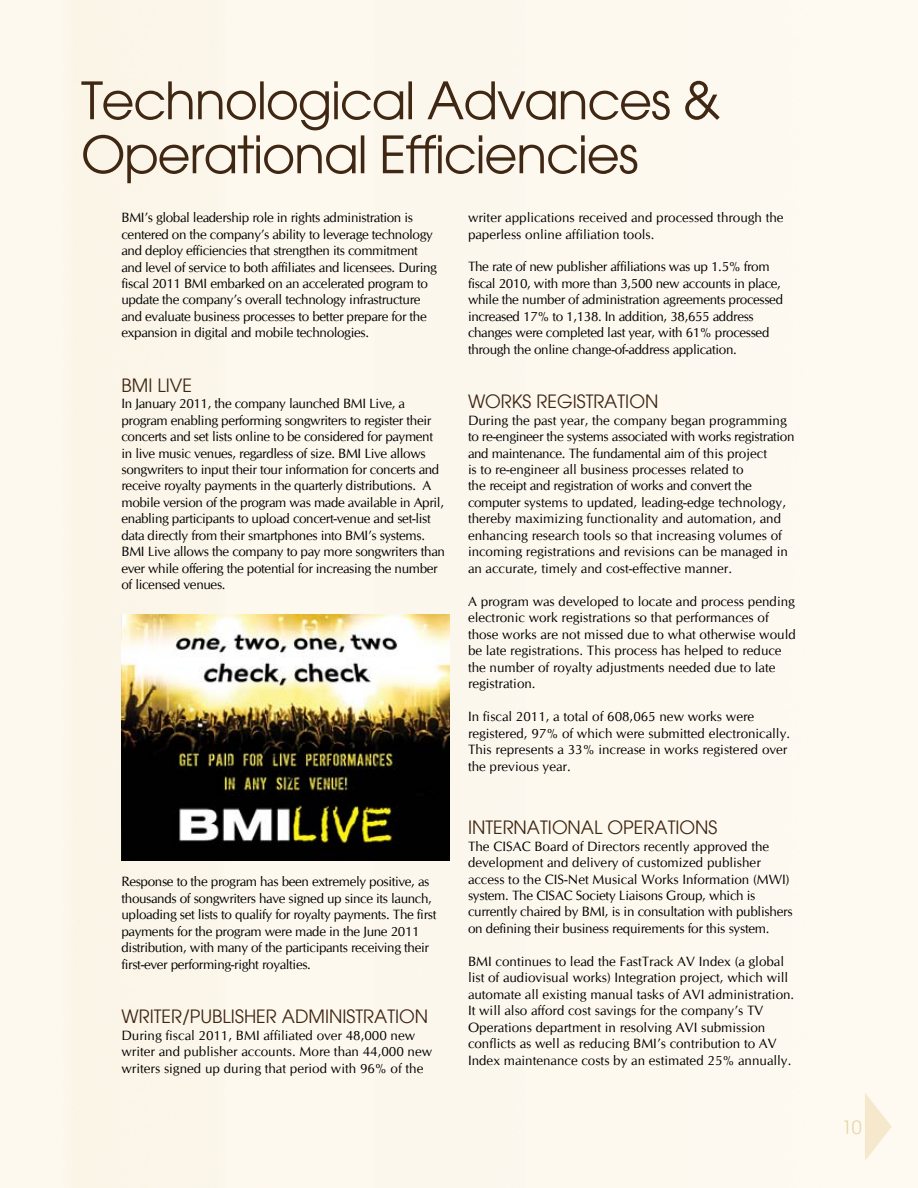
<style>
.page{position:relative;width:918px;height:1188px;background:#fef9ee}
.page>*{position:absolute;margin:0;border:0;box-sizing:border-box;transform-origin:0 0}
.t1{font:51px/54px "Avant Garde";letter-spacing:-.025em;color:#402713}
.t2{font:18px "Avant Garde";color:#402713}
.t3{font:18px "Avant Garde";color:#e6d6aa}
.t4{font:13.5px/16.5px "CG Omega";letter-spacing:-.025em;color:#000}
.t5{font:13.5px/16.5px "CG Omega";color:#000}
</style>
<div class="page">
<svg style="left:865px;top:1093px;width:27px;height:68px"></svg>
<img style="left:122px;top:614px;width:328px;height:246px">
<h1 class="t1" style="left:81px;top:73px;width:641px">TECHNOLOGICAL ADVANCES &amp;<br>OPERATIONAL EFFICIENCIES</h1>
<p class="t4" style="left:122px;top:209px;width:317px">BMI’s global leadership role in rights administration is centered on the company’s ability to leverage technology and deploy efficiencies that strengthen its commitment and level of service to both affiliates and licensees. During fiscal 2011 BMI embarked on an accelerated program to update the company’s overall technology infrastructure and evaluate business processes to better prepare for the expansion in digital and mobile technologies.</p>
<h2 class="t2" style="left:122px;top:374px;width:60px">BMI LIVE</h2>
<p class="t4" style="left:122px;top:395px;width:325px">In January 2011, the company launched BMI Live, a program enabling performing songwriters to register their concerts and set lists online to be considered for payment in live music venues, regardless of size. BMI Live allows songwriters to input their tour information for concerts and receive royalty payments in the quarterly distributions. A mobile version of the program was made available in April, enabling participants to upload concert-venue and set-list data directly from their smartphones into BMI’s systems.<br>BMI Live allows the company to pay more songwriters than ever while offering the potential for increasing the number of licensed venues.</p>
<p class="t5" style="left:468px;top:209px;width:317px">writer applications received and processed through the paperless online affiliation tools.</p>
<p class="t4" style="left:468px;top:259px;width:317px">The rate of new publisher affiliations was up 1.5% from fiscal 2010, with more than 3,500 new accounts in place, while the number of administration agreements processed increased 17% to 1,138. In addition, 38,655 address changes were completed last year, with 61% processed through the online change-of-address application.</p>
<h2 class="t2" style="left:468px;top:391px;width:14px">WORKS</h2>
<h2 class="t2" style="left:536px;top:391px;width:51px">REGISTRAT</h2>
<h2 class="t2" style="left:625px;top:391px;width:19px">ION</h2>
<p class="t5" style="left:468px;top:412px;width:328px">During the past year, the company began programming to re-engineer the systems associated with works registration and maintenance. The fundamental aim of this project<br>is to re-engineer all business processes related to<br>the receipt and registration of works and convert the computer systems to updated, leading-edge technology, thereby maximizing functionality and automation, and enhancing research tools so that increasing volumes of incoming registrations and revisions can be managed in an accurate, timely and cost-effective manner.</p>
<p class="t5" style="left:468px;top:593px;width:329px">A program was developed to locate and process pending electronic work registrations so that performances of those works are not missed due to what otherwise would be late registrations. This process has helped to reduce the number of royalty adjustments needed due to late registration.</p>
<p class="t5" style="left:468px;top:709px;width:324px">In fiscal 2011, a total of 608,065 new works were registered, 97% of which were submitted electronically.<br>This represents a 33% increase in works registered over the previous year.</p>
<p class="t4" style="left:122px;top:874px;width:316px">Response to the program has been extremely positive, as thousands of songwriters have signed up since its launch, uploading set lists to qualify for royalty payments. The first payments for the program were made in the June 2011 distribution, with many of the participants receiving their first-ever performing-right royalties.</p>
<h2 class="t2" style="left:122px;top:1006px;width:236px">WRITER/PUBLISHER ADMINISTRAT</h2>
<h2 class="t2" style="left:395px;top:1006px;width:19px">ION</h2>
<p class="t5" style="left:122px;top:1027px;width:312px">During fiscal 2011, BMI affiliated over 48,000 new writer and publisher accounts. More than 44,000 new writers signed up during that period with 96% of the</p>
<h2 class="t2" style="left:468px;top:817px;width:11px">INTERNAT</h2>
<h2 class="t2" style="left:548px;top:817px;width:19px">IONA</h2>
<h2 class="t2" style="left:594px;top:817px;width:41px">L OPERAT</h2>
<h2 class="t2" style="left:675px;top:817px;width:18px">IONS</h2>
<p class="t4" style="left:468px;top:838px;width:326px">The CISAC Board of Directors recently approved the development and delivery of customized publisher access to the CIS-Net Musical Works Information (MWI) system. The CISAC Society Liaisons Group, which is currently chaired by BMI, is in consultation with publishers on defining their business requirements for this system.</p>
<p class="t5" style="left:468px;top:953px;width:328px">BMI continues to lead the FastTrack AV Index (a global list of audiovisual works) Integration project, which will automate all existing manual tasks of AVI administration.<br>It will also afford cost savings for the company’s TV Operations department in resolving AVI submission conflicts as well as reducing BMI’s contribution to AV Index maintenance costs by an estimated 25% annually.</p>
<h2 class="t3" style="left:842px;top:1116px;width:21px">10</h2>
</div>
